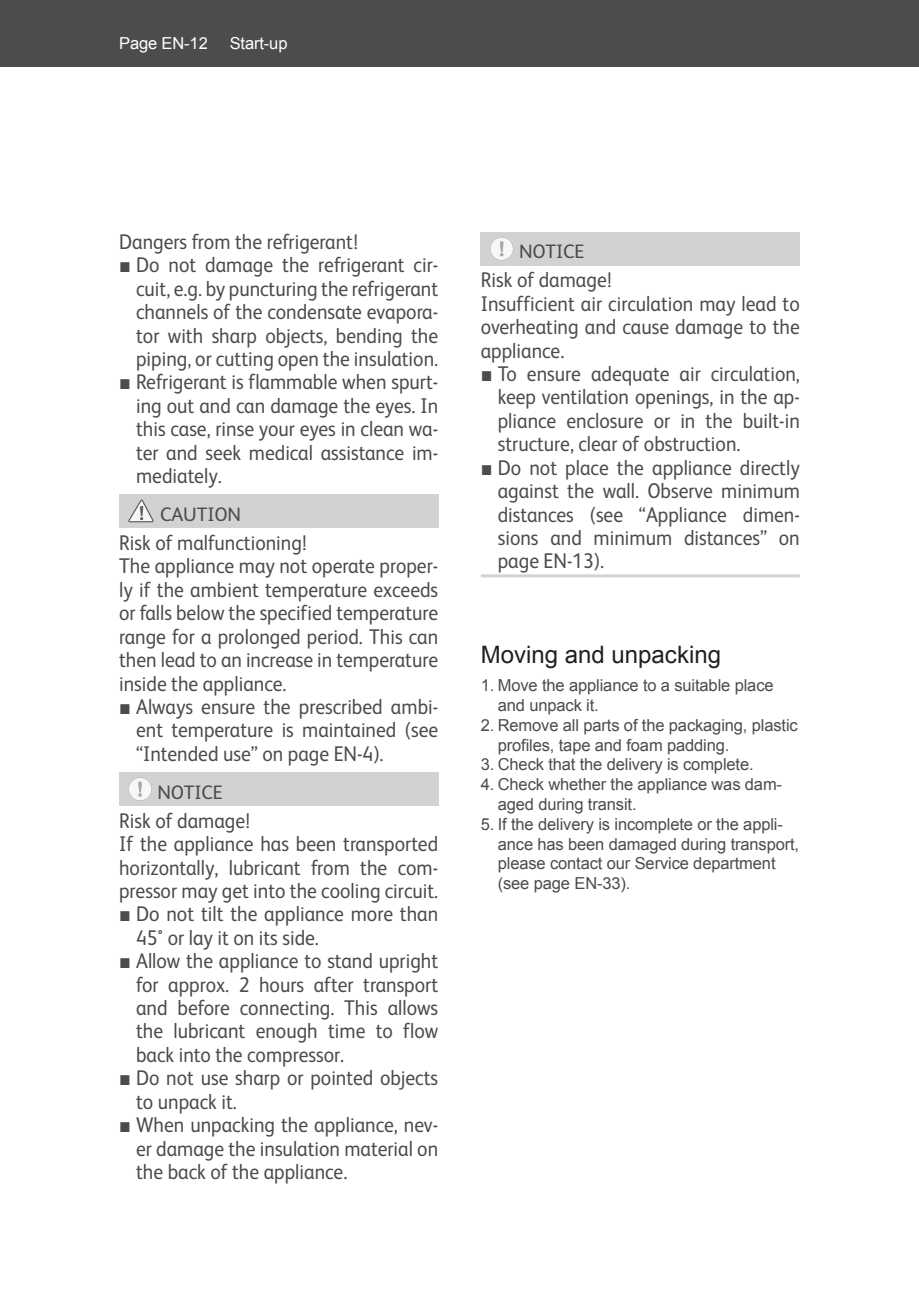
<style>
.page{position:relative;width:919px;height:1289px;background:#fff}
.page>*{position:absolute;margin:0;border:0;box-sizing:border-box;transform-origin:0 0}
.t1{font:24px "Arial";color:#231f20}
.t2{font:21.3px/23.4px "FS Albert";color:#4b4c4d;text-align:justify;scale:.92 1}
.t3{font:19.5px "FS Albert";letter-spacing:-.005em;color:#4b4c4d}
.t4{font:16.5px/19.8px "Arial";letter-spacing:-.01em;color:#4b4c4d}
.t5{font:16.5px "Arial";letter-spacing:-.01em;color:#fff}
.s1{font-family:"Arial"}
</style>
<div class="page">
<div style="left:119px;top:494px;width:319px;height:33px;background:#d1d2d4"></div>
<div style="left:119px;top:772px;width:319px;height:33px;background:#d1d2d4"></div>
<svg style="left:128px;top:499px;width:26px;height:23px"></svg>
<svg style="left:128px;top:777px;width:24px;height:23px"></svg>
<div style="left:480px;top:232px;width:319px;height:33px;background:#d1d2d4"></div>
<hr style="left:480px;top:574px;width:319px;height:3px;background:#d1d2d4">
<svg style="left:490px;top:237px;width:23px;height:23px"></svg>
<div style="left:906px;top:0;width:12px;height:67px;background:#4b4c4d"></div>
<div style="left:0;top:0;width:906px;height:67px;background:#4b4c4d"></div>
<p class="t5" style="left:119px;top:33px;width:90px">Page EN-12</p>
<p class="t5" style="left:230px;top:33px;width:59px">Start-up</p>
<p class="t2" style="left:119px;top:229px;width:261px">Dangers from the refrigerant!</p>
<p class="t2" style="left:136px;top:252px;width:330px;text-indent:-17px"><span class="s1">■</span> Do not damage the refrigerant cir&shy;cuit, e.g. by puncturing the refrigerant channels of the condensate evapora&shy;tor with sharp objects, bending the piping, or cutting open the insulation.</p>
<p class="t2" style="left:136px;top:369px;width:330px;text-indent:-17px"><span class="s1">■</span> Refrigerant is flammable when spurt&shy;ing out and can damage the eyes. In this case, rinse your eyes in clean wa&shy;ter and seek medical assistance im&shy;mediately.</p>
<p class="t3" style="left:160px;top:501px;width:82px">CAUTION</p>
<p class="t2" style="left:119px;top:530px;width:348px;text-align:left">Risk of malfunctioning!<br>The appliance may not operate proper&shy;ly if the ambient temperature exceeds or falls below the specified temperature range for a prolonged period. This can then lead to an increase in temperature inside the appliance.</p>
<p class="t2" style="left:136px;top:694px;width:330px;text-indent:-17px"><span class="s1">■</span> Always ensure the prescribed ambi&shy;ent temperature is maintained (see “Intended use” on page EN-4).</p>
<p class="t3" style="left:157px;top:779px;width:67px">NOTICE</p>
<p class="t2" style="left:119px;top:807px;width:348px;text-align:left">Risk of damage!<br>If the appliance has been transported horizontally, lubricant from the com&shy;pressor may get into the cooling circuit.</p>
<p class="t2" style="left:136px;top:901px;width:330px;text-indent:-17px"><span class="s1">■</span> Do not tilt the appliance more than<br>45° or lay it on its side.</p>
<p class="t2" style="left:136px;top:948px;width:330px;text-indent:-17px"><span class="s1">■</span> Allow the appliance to stand upright for approx. 2 hours after transport and before connecting. This allows the lubricant enough time to flow back into the compressor.</p>
<p class="t2" style="left:136px;top:1065px;width:330px;text-indent:-17px"><span class="s1">■</span> Do not use sharp or pointed objects to unpack it.</p>
<p class="t2" style="left:136px;top:1111px;width:330px;text-indent:-17px"><span class="s1">■</span> When unpacking the appliance, nev&shy;er damage the insulation material on the back of the appliance.</p>
<p class="t3" style="left:519px;top:239px;width:67px">NOTICE</p>
<p class="t2" style="left:480px;top:267px;width:348px;text-align:left">Risk of damage!<br>Insufficient air circulation may lead to overheating and cause damage to the appliance.</p>
<p class="t2" style="left:497px;top:361px;width:330px;text-indent:-17px"><span class="s1">■</span> To ensure adequate air circulation, keep ventilation openings, in the ap&shy;pliance enclosure or in the built-in structure, clear of obstruction.</p>
<p class="t2" style="left:497px;top:454px;width:330px;text-indent:-17px"><span class="s1">■</span> Do not place the appliance directly against the wall. Observe minimum distances (see “Appliance dimen&shy;sions and minimum distances” on page EN-13).</p>
<p class="t1" style="left:480px;top:638px;width:242px">Moving and unpacking</p>
<p class="t4" style="left:497px;top:675px;width:277px;text-indent:-17px">1. Move the appliance to a suitable place and unpack it.</p>
<p class="t4" style="left:497px;top:715px;width:301px;text-indent:-17px">2. Remove all parts of the packaging, plastic profiles, tape and foam padding.</p>
<p class="t4" style="left:480px;top:754px;width:274px">3. Check that the delivery is complete.</p>
<p class="t4" style="left:497px;top:774px;width:286px;text-indent:-17px">4. Check whether the appliance was dam&shy;aged during transit.</p>
<p class="t4" style="left:497px;top:814px;width:303px;text-indent:-17px">5. If the delivery is incomplete or the appli&shy;ance has been damaged during transport, please contact our Service department (see page EN-33).</p>
</div>
